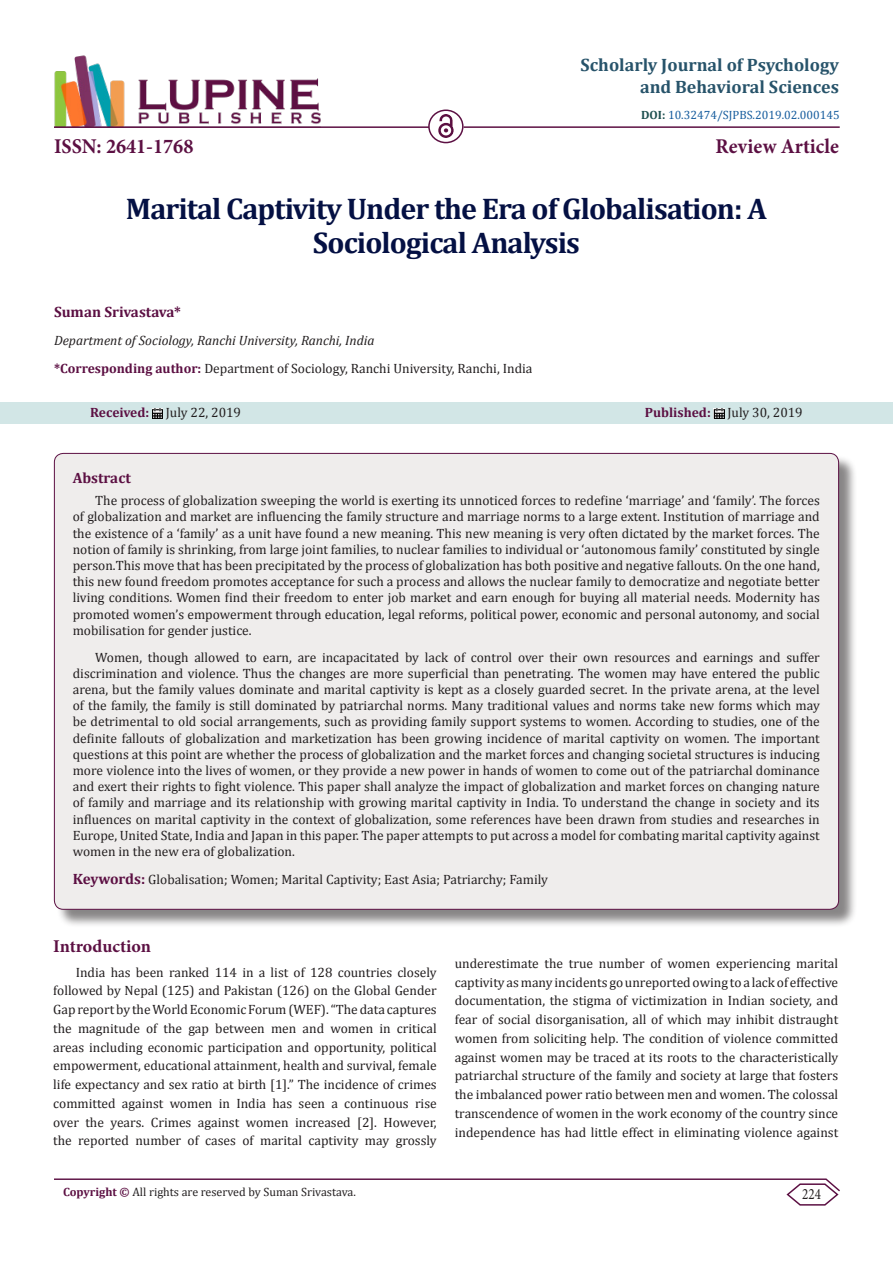
<style>
.page{position:relative;width:893px;height:1263px;background:#fff}
.page>*{position:absolute;margin:0;border:0;box-sizing:border-box;transform-origin:0 0}
.t1{font:700 30px/34.5px "Cambria";letter-spacing:-.03em;color:#041043;text-align:center}
.t2{font:700 21px "Minion Pro";color:#5c1043;scale:.96 1}
.t3{font:700 18px/21.6px "Cambria";color:#27536a;text-align:right}
.t4{font:700 18px "Minion Pro";letter-spacing:-.005em;color:#5c1043}
.t5{font:15.75px "Minion Pro";color:#231f20;scale:.83 1}
.t6{font:700 15px "Cambria";color:#5c1043}
.t7{font:13.5px/16.2px "Cambria";color:#231f20;text-align:justify}
.t8{font:italic 13.5px "Cambria";color:#231f20}
.t9{font:12px "Cambria";color:#231f20}
.t10{font:12px "Cambria";color:#175d9e}
.s1{font-weight:700;color:#1e5050}
.s2{font-weight:700;color:#5c1043}
.s3{font-weight:700;font-size:15px;color:#5c1043}
</style>
<div class="page">
<img style="left:54px;top:55px;width:267px;height:71px">
<hr style="left:54px;top:126px;width:375px;height:2px;background:#5c1043">
<img style="left:438px;top:115px;width:15px;height:23px">
<div style="left:0;top:402px;width:893px;height:22px;background:#d2e6e6"></div>
<svg style="left:152px;top:408px;width:11px;height:10px"></svg>
<svg style="left:714px;top:408px;width:10px;height:10px"></svg>
<div style="left:428px;top:109px;width:36px;height:34px;border:2px solid #5c1043;border-radius:50%"></div>
<hr style="left:464px;top:126px;width:376px;height:2px;background:#5c1043">
<hr style="left:54px;top:1178px;width:772px;height:2px;background:#5c1043">
<svg style="left:785px;top:1178px;width:55px;height:28px"></svg>
<div style="left:56px;top:455px;width:802px;height:473px;background:#231f20;opacity:.54"></div>
<div style="left:54px;top:453px;width:785px;height:456px;background:#efedec;border-radius:9px"></div>
<p class="t3" style="left:580px;top:54px;width:260px">Scholarly Journal of Psychology and Behavioral Sciences</p>
<p class="t2" style="left:54px;top:131px;width:147px">ISSN: 2641-1768</p>
<p class="t10" style="left:641px;top:108px;width:200px"><span class="s1">DOI:</span> 10.32474/SJPBS.2019.02.000145</p>
<p class="t2" style="left:716px;top:131px;width:130px">Review Article</p>
<p class="t1" style="left:126px;top:190px;width:642px">Marital Captivity Under the Era of Globalisation: A<br>Sociological Analysis</p>
<p class="t6" style="left:54px;top:302px;width:129px">Suman Srivastava*</p>
<p class="t8" style="left:54px;top:331px;width:322px">Department of Sociology, Ranchi University, Ranchi, India</p>
<p class="t7" style="left:54px;top:361px;width:480px"><span class="s2">*Corresponding author:</span> Department of Sociology, Ranchi University, Ranchi, India</p>
<p class="t7" style="left:90px;top:405px;width:152px"><span class="s2">Received:</span> July 22, 2019</p>
<p class="t7" style="left:645px;top:405px;width:159px"><span class="s2">Published:</span> July 30, 2019</p>
<p class="t6" style="left:73px;top:467px;width:60px">Abstract</p>
<p class="t7" style="left:73px;top:492px;width:749px;text-indent:22px">The process of globalization sweeping the world is exerting its unnoticed forces to redefine ‘marriage’ and ‘family’. The forces of globalization and market are influencing the family structure and marriage norms to a large extent. Institution of marriage and the existence of a ‘family’ as a unit have found a new meaning. This new meaning is very often dictated by the market forces. The notion of family is shrinking, from large joint families, to nuclear families to individual or ‘autonomous family’ constituted by single person.This move that has been precipitated by the process of globalization has both positive and negative fallouts. On the one hand, this new found freedom promotes acceptance for such a process and allows the nuclear family to democratize and negotiate better living conditions. Women find their freedom to enter job market and earn enough for buying all material needs. Modernity has promoted women’s empowerment through education, legal reforms, political power, economic and personal autonomy, and social mobilisation for gender justice.</p>
<p class="t7" style="left:73px;top:649px;width:749px;text-indent:22px">Women, though allowed to earn, are incapacitated by lack of control over their own resources and earnings and suffer discrimination and violence. Thus the changes are more superficial than penetrating. The women may have entered the public arena, but the family values dominate and marital captivity is kept as a closely guarded secret. In the private arena, at the level of the family, the family is still dominated by patriarchal norms. Many traditional values and norms take new forms which may be detrimental to old social arrangements, such as providing family support systems to women. According to studies, one of the definite fallouts of globalization and marketization has been growing incidence of marital captivity on women. The important questions at this point are whether the process of globalization and the market forces and changing societal structures is inducing more violence into the lives of women, or they provide a new power in hands of women to come out of the patriarchal dominance and exert their rights to fight violence. This paper shall analyze the impact of globalization and market forces on changing nature of family and marriage and its relationship with growing marital captivity in India. To understand the change in society and its influences on marital captivity in the context of globalization, some references have been drawn from studies and researches in Europe, United State, India and Japan in this paper. The paper attempts to put across a model for combating marital captivity against women in the new era of globalization.</p>
<p class="t7" style="left:73px;top:871px;width:477px"><span class="s3">Keywords:</span> Globalisation; Women; Marital Captivity; East Asia; Patriarchy; Family</p>
<p class="t4" style="left:53px;top:933px;width:99px">Introduction</p>
<p class="t7" style="left:53px;top:962px;width:385px;line-height:18.8px;text-indent:22px">India has been ranked 114 in a list of 128 countries closely followed by Nepal (125) and Pakistan (126) on the Global Gender Gap report by the World Economic Forum (WEF). “The data captures the magnitude of the gap between men and women in critical areas including economic participation and opportunity, political empowerment, educational attainment, health and survival, female life expectancy and sex ratio at birth [1].” The incidence of crimes committed against women in India has seen a continuous rise over the years. Crimes against women increased [2]. However, the reported number of cases of marital captivity may grossly</p>
<p class="t7" style="left:455px;top:954px;width:385px;line-height:18.8px">underestimate the true number of women experiencing marital captivity as many incidents go unreported owing to a lack of effective documentation, the stigma of victimization in Indian society, and fear of social disorganisation, all of which may inhibit distraught women from soliciting help. The condition of violence committed against women may be traced at its roots to the characteristically patriarchal structure of the family and society at large that fosters the imbalanced power ratio between men and women. The colossal transcendence of women in the work economy of the country since independence has had little effect in eliminating violence against</p>
<p class="t9" style="left:63px;top:1185px;width:294px"><span class="s2">Copyright ©</span> All rights are reserved by Suman Srivastava.</p>
<p class="t5" style="left:802px;top:1184px;width:24px">224</p>
</div>
